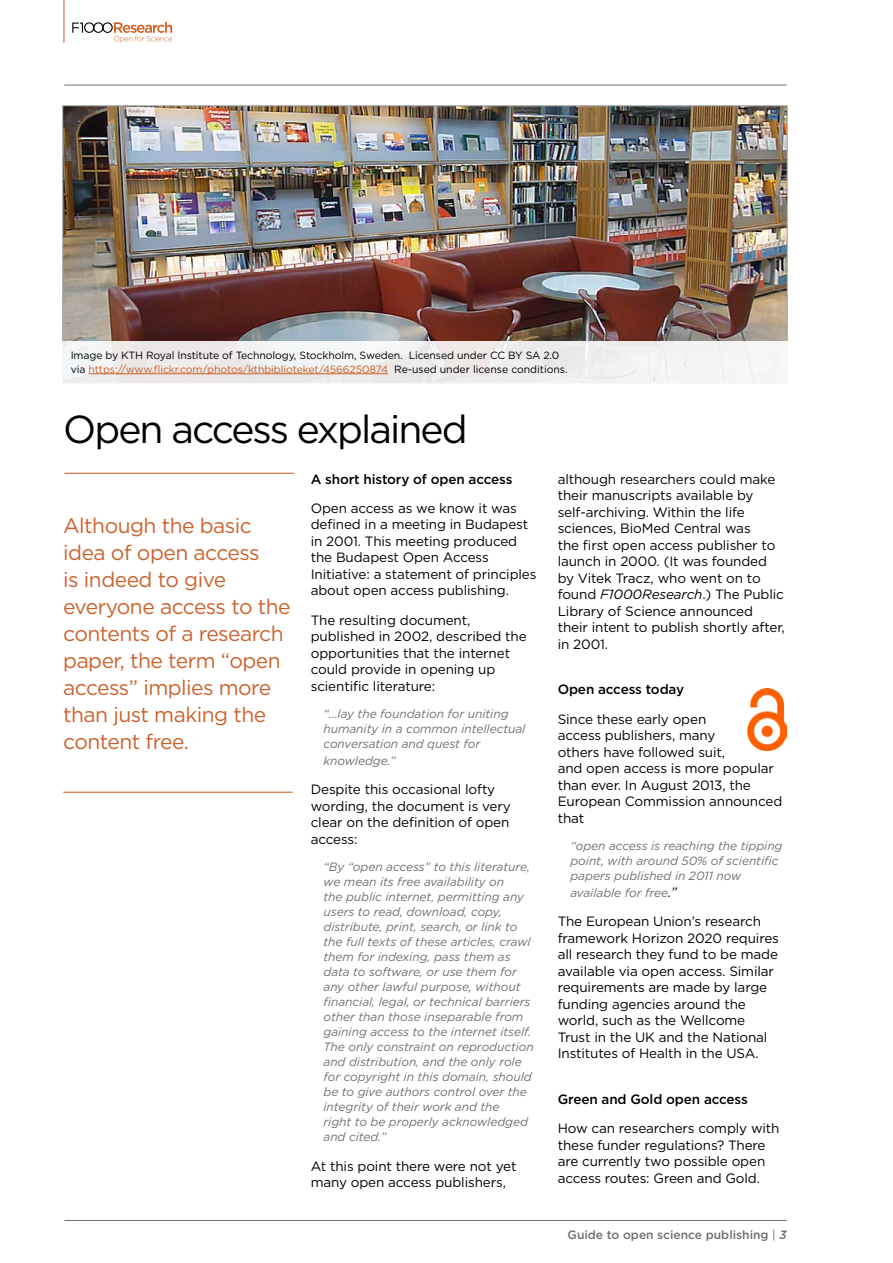
<style>
.page{position:relative;width:893px;height:1263px;background:#fff}
.page>*{position:absolute;margin:0;border:0;box-sizing:border-box;transform-origin:0 0}
.t1{font:39px "Gotham";letter-spacing:-.05em;color:#000}
.t2{font:21px/27px "Gotham";letter-spacing:-.025em;color:#cb622d}
.t3{font:13.5px/16.5px "Gotham";letter-spacing:-.01em;color:#000}
.t4{font:500 13.5px "Gotham";letter-spacing:-.01em;color:#000}
.t5{font:italic 12px/15px "Gotham";letter-spacing:-.005em;color:#706f6f}
.t6{font:500 12px "Gotham";color:#706f6f}
.t7{font:10.5px/13.5px "Gotham";letter-spacing:-.01em;color:#000}
.s1{color:#cb622d}
.s2{font-style:italic}
.s3{font-size:13.5px;color:#000}
.s4{font-weight:400}
</style>
<div class="page">
<svg style="left:72px;top:22px;width:100px;height:21px"></svg>
<hr style="left:63px;top:0;width:1px;height:43px;background:#cb622d">
<hr style="left:64px;top:85px;width:723px;height:1px;background:#706f6f">
<hr style="left:64px;top:1220px;width:723px;height:1px;background:#706f6f">
<img style="left:62px;top:105px;width:726px;height:236px">
<img style="left:747px;top:689px;width:40px;height:61px">
<hr style="left:63px;top:792px;width:230px;height:1px;background:#cb622d">
<hr style="left:64px;top:473px;width:230px;height:1px;background:#cb622d">
<div style="left:62px;top:341px;width:726px;height:43px;background:#f0efef"></div>
<hr style="left:88px;top:373px;width:300px;height:1px;background:#cb622d">
<p class="t7" style="left:71px;top:348px;width:498px">Image by KTH Royal Institute of Technology, Stockholm, Sweden. Licensed under CC BY SA 2.0 via <span class="s1">https://www.flickr.com/photos/kthbiblioteket/4566250874</span> Re-used under license conditions.</p>
<h1 class="t1" style="left:63px;top:405px;width:406px">Open access explained</h1>
<p class="t4" style="left:311px;top:470px;width:203px">A short history of open access</p>
<p class="t3" style="left:311px;top:499px;width:227px">Open access as we know it was defined in a meeting in Budapest in 2001. This meeting produced the Budapest Open Access<br>Initiative: a statement of principles about open access publishing.</p>
<p class="t3" style="left:311px;top:611px;width:217px">The resulting document, published in 2002, described the opportunities that the internet could provide in opening up scientific literature:</p>
<p class="t5" style="left:323px;top:706px;width:203px">“…lay the foundation for uniting humanity in a common intellectual conversation and quest for</p>
<p class="t5" style="left:323px;top:753px;width:74px">knowledge.”</p>
<p class="t3" style="left:311px;top:781px;width:202px">Despite this occasional lofty wording, the document is very clear on the definition of open access:</p>
<p class="t5" style="left:323px;top:859px;width:212px">“By “open access” to this literature, we mean its free availability on<br>the public internet, permitting any users to read, download, copy, distribute, print, search, or link to the full texts of these articles, crawl them for indexing, pass them as data to software, or use them for any other lawful purpose, without financial, legal, or technical barriers other than those inseparable from gaining access to the internet itself.<br>The only constraint on reproduction and distribution, and the only role for copyright in this domain, should be to give authors control over the integrity of their work and the<br>right to be properly acknowledged and cited.”</p>
<p class="t3" style="left:311px;top:1157px;width:207px">At this point there were not yet many open access publishers,</p>
<h2 class="t2" style="left:63px;top:512px;width:229px">Although the basic idea of open access<br>is indeed to give everyone access to the contents of a research paper, the term “open access” implies more than just making the content free.</h2>
<p class="t3" style="left:558px;top:470px;width:229px">although researchers could make their manuscripts available by self-archiving. Within the life sciences, BioMed Central was<br>the first open access publisher to launch in 2000. (It was founded by Vitek Tracz, who went on to found <span class="s2">F1000Research</span>.) The Public<br>Library of Science announced their intent to publish shortly after, in 2001.</p>
<p class="t4" style="left:558px;top:681px;width:128px">Open access today</p>
<p class="t3" style="left:558px;top:710px;width:226px">Since these early open<br>access publishers, many<br>others have followed suit,<br>and open access is more popular than ever. In August 2013, the<br>European Commission announced that</p>
<p class="t5" style="left:570px;top:838px;width:214px">“open access is reaching the tipping point, with around 50% of scientific papers published in 2011 now</p>
<p class="t5" style="left:570px;top:885px;width:108px">available for free<span class="s3">.”</span></p>
<p class="t3" style="left:558px;top:913px;width:223px">The European Union’s research framework Horizon 2020 requires all research they fund to be made available via open access. Similar requirements are made by large funding agencies around the world, such as the Wellcome<br>Trust in the UK and the National<br>Institutes of Health in the USA.</p>
<p class="t4" style="left:558px;top:1090px;width:192px">Green and Gold open access</p>
<p class="t3" style="left:558px;top:1120px;width:223px">How can researchers comply with these funder regulations? There are currently two possible open access routes: Green and Gold.</p>
<p class="t6" style="left:568px;top:1226px;width:221px">Guide to open science publishing <span class="s4">|</span> <span class="s2">3</span></p>
</div>
